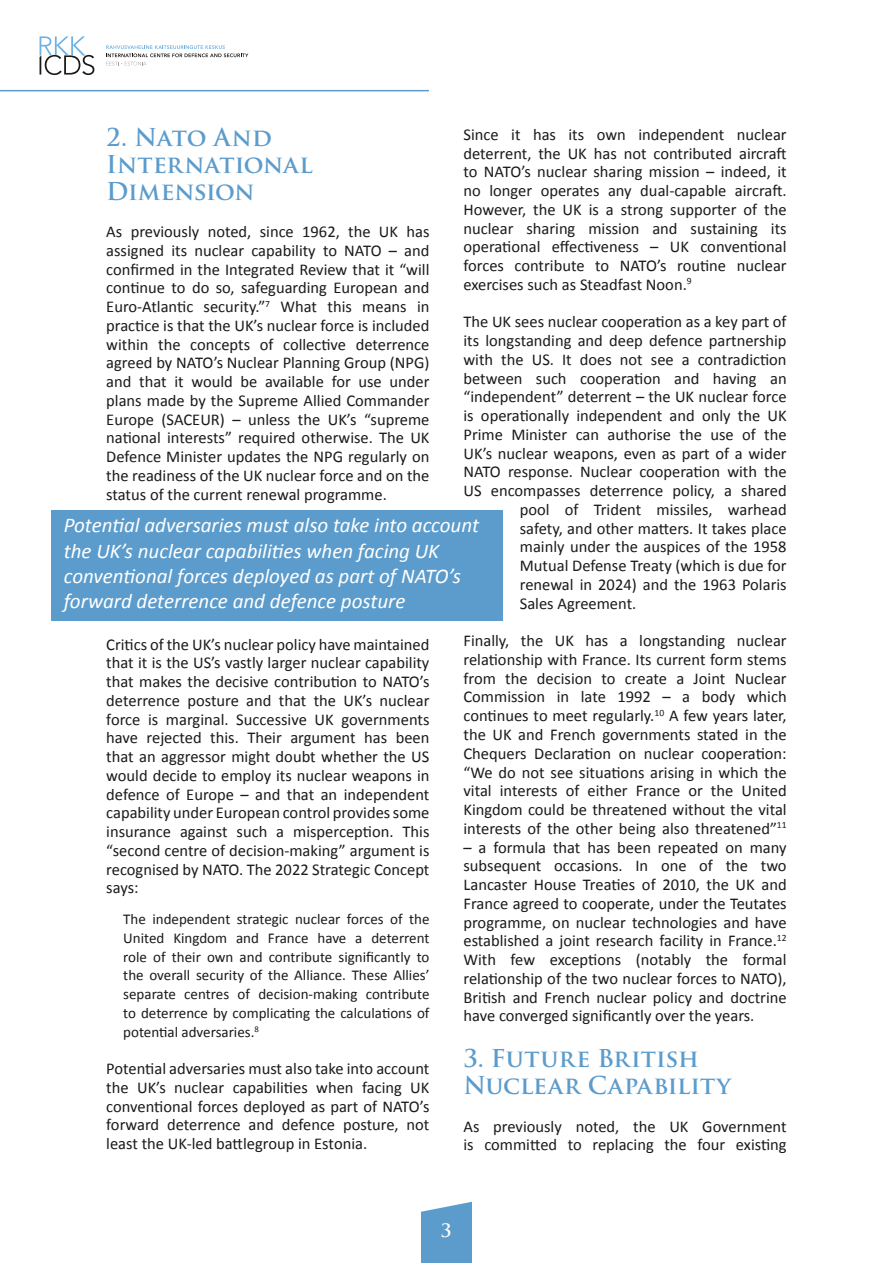
<style>
.page{position:relative;width:893px;height:1263px;background:#fff}
.page>*{position:absolute;margin:0;border:0;box-sizing:border-box;transform-origin:0 0}
.t1{font:700 24px/27px "Trajan Pro";color:#5c9ccc}
.t2{font:italic 21px/25.2px "Calibri";color:#fff}
.t3{font:700 18px "Trajan Pro";color:#fff}
.t4{font:16.5px/18.8px "Calibri";color:#1a1a18;text-align:justify}
.t5{font:15px/18.8px "Calibri";color:#1a1a18;text-align:justify}
</style>
<div class="page">
<svg style="left:40px;top:36px;width:54px;height:39px"></svg>
<svg style="left:106px;top:45px;width:142px;height:20px"></svg>
<hr style="left:0;top:90px;width:429px;height:1px;background:#5c9ccc">
<svg style="left:421px;top:1202px;width:51px;height:61px;background:#68a3cf"></svg>
<div style="left:51px;top:510px;width:452px;height:111px;background:#5c9ccc"></div>
<h1 class="t1" style="left:106px;top:124px;width:208px">2. Nato And<br>International<br>Dimension</h1>
<p class="t4" style="left:106px;top:221px;width:325px">As previously noted, since 1962, the UK has assigned its nuclear capability to NATO – and confirmed in the Integrated Review that it “will continue to do so, safeguarding European and Euro-Atlantic security.”<sup>7</sup> What this means in practice is that the UK’s nuclear force is included within the concepts of collective deterrence agreed by NATO’s Nuclear Planning Group (NPG) and that it would be available for use under plans made by the Supreme Allied Commander Europe (SACEUR) – unless the UK’s “supreme national interests” required otherwise. The UK Defence Minister updates the NPG regularly on the readiness of the UK nuclear force and on the status of the current renewal programme.</p>
<p class="t4" style="left:463px;top:124px;width:325px">Since it has its own independent nuclear deterrent, the UK has not contributed aircraft to NATO’s nuclear sharing mission – indeed, it no longer operates any dual-capable aircraft.<br>However, the UK is a strong supporter of the nuclear sharing mission and sustaining its operational effectiveness – UK conventional forces contribute to NATO’s routine nuclear exercises such as Steadfast Noon.<sup>9</sup></p>
<p class="t4" style="left:463px;top:312px;width:325px">The UK sees nuclear cooperation as a key part of</p>
<p class="t4" style="left:463px;top:331px;width:325px">its longstanding and deep defence partnership</p>
<p class="t4" style="left:463px;top:349px;width:325px">with the US. It does not see a contradiction</p>
<p class="t4" style="left:463px;top:368px;width:325px">between such cooperation and having an</p>
<p class="t4" style="left:463px;top:387px;width:325px">“independent” deterrent – the UK nuclear force</p>
<p class="t4" style="left:463px;top:406px;width:325px">is operationally independent and only the UK</p>
<p class="t4" style="left:463px;top:424px;width:325px">Prime Minister can authorise the use of the</p>
<p class="t4" style="left:463px;top:443px;width:325px">UK’s nuclear weapons, even as part of a wider</p>
<p class="t4" style="left:463px;top:462px;width:325px">NATO response. Nuclear cooperation with the</p>
<p class="t4" style="left:463px;top:481px;width:325px">US encompasses deterrence policy, a shared</p>
<p class="t4" style="left:520px;top:499px;width:268px">pool of Trident missiles, warhead</p>
<p class="t4" style="left:520px;top:518px;width:268px">safety, and other matters. It takes place</p>
<p class="t4" style="left:520px;top:537px;width:268px">mainly under the auspices of the 1958</p>
<p class="t4" style="left:520px;top:555px;width:268px">Mutual Defense Treaty (which is due for</p>
<p class="t4" style="left:520px;top:574px;width:268px">renewal in 2024) and the 1963 Polaris</p>
<p class="t4" style="left:520px;top:593px;width:118px">Sales Agreement.</p>
<p class="t4" style="left:463px;top:630px;width:325px">Finally, the UK has a longstanding nuclear relationship with France. Its current form stems from the decision to create a Joint Nuclear Commission in late 1992 – a body which continues to meet regularly.<sup>10</sup> A few years later, the UK and French governments stated in the Chequers Declaration on nuclear cooperation: “We do not see situations arising in which the vital interests of either France or the United Kingdom could be threatened without the vital interests of the other being also threatened”<sup>11</sup></p>
<p class="t4" style="left:463px;top:837px;width:325px">– a formula that has been repeated on many subsequent occasions. In one of the two Lancaster House Treaties of 2010, the UK and France agreed to cooperate, under the Teutates programme, on nuclear technologies and have established a joint research facility in France.<sup>12<br></sup>With few exceptions (notably the formal relationship of the two nuclear forces to NATO), British and French nuclear policy and doctrine have converged significantly over the years.</p>
<h1 class="t1" style="left:463px;top:1045px;width:269px">3. Future British<br>Nuclear Capability</h1>
<p class="t4" style="left:463px;top:1116px;width:325px">As previously noted, the UK Government is committed to replacing the four existing</p>
<p class="t2" style="left:64px;top:512px;width:417px">Potential adversaries must also take into account the UK’s nuclear capabilities when facing UK conventional forces deployed as part of NATO’s forward deterrence and defence posture</p>
<p class="t4" style="left:106px;top:634px;width:325px">Critics of the UK’s nuclear policy have maintained that it is the US’s vastly larger nuclear capability that makes the decisive contribution to NATO’s deterrence posture and that the UK’s nuclear force is marginal. Successive UK governments have rejected this. Their argument has been that an aggressor might doubt whether the US would decide to employ its nuclear weapons in defence of Europe – and that an independent capability under European control provides some insurance against such a misperception. This “second centre of decision-making” argument is recognised by NATO. The 2022 Strategic Concept says:</p>
<p class="t5" style="left:123px;top:909px;width:308px">The independent strategic nuclear forces of the United Kingdom and France have a deterrent role of their own and contribute significantly to the overall security of the Alliance. These Allies’ separate centres of decision-making contribute to deterrence by complicating the calculations of potential adversaries.<sup>8</sup></p>
<p class="t4" style="left:106px;top:1058px;width:325px">Potential adversaries must also take into account the UK’s nuclear capabilities when facing UK conventional forces deployed as part of NATO’s forward deterrence and defence posture, not least the UK-led battlegroup in Estonia.</p>
<p class="t3" style="left:441px;top:1219px;width:12px">3</p>
</div>
